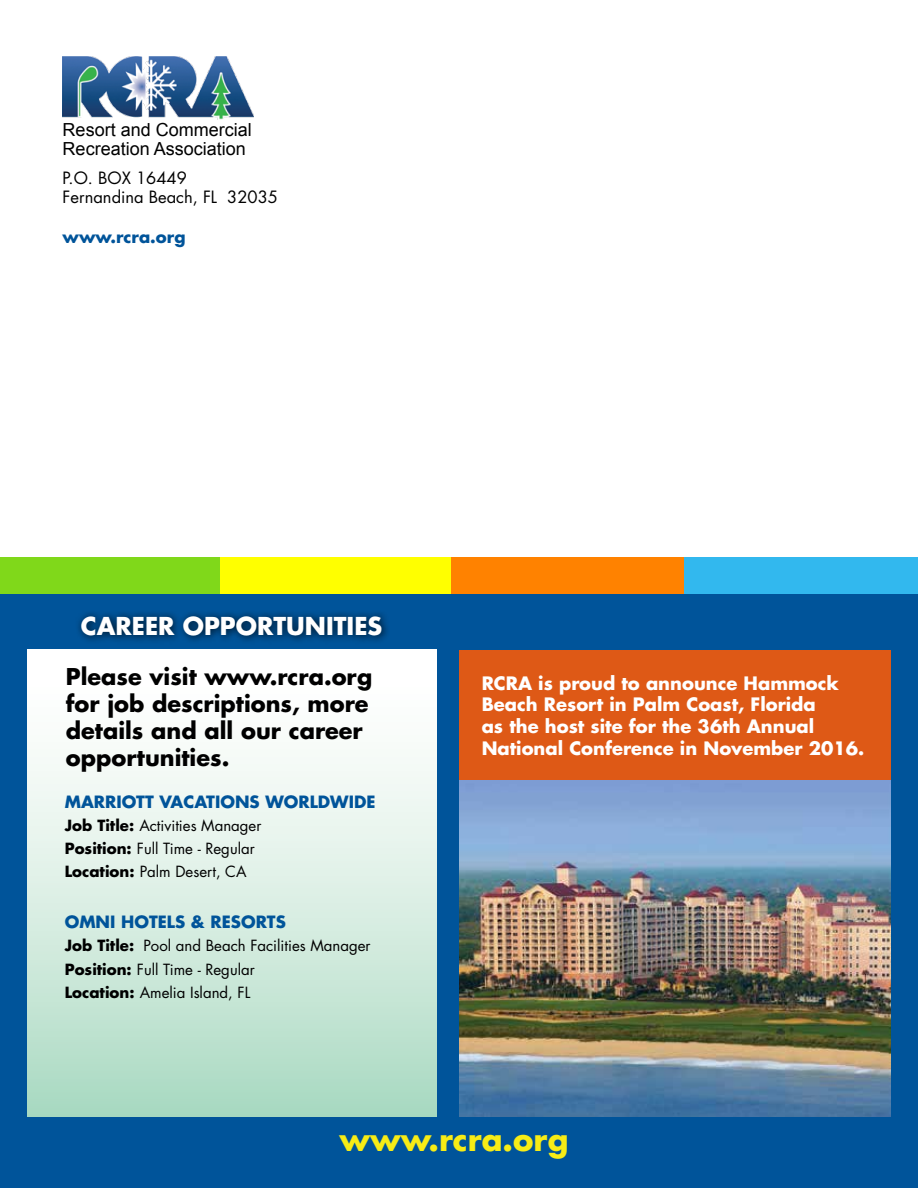
<style>
.page{position:relative;width:918px;height:1188px;background:#fff}
.page>*{position:absolute;margin:0;border:0;box-sizing:border-box;transform-origin:0 0}
.t1{font:700 30.75px "Futura";color:#f7ec16}
.t2{font:700 24px "Futura";color:#fff}
.t3{font:700 22.5px/27px "Futura";color:#000}
.t4{font:700 18px/21.6px "Futura";color:#fff}
.t5{font:18px/18.5px "Arial";color:#000}
.t6{font:700 16.5px "Futura";color:#00549a}
.t7{font:16.5px/19.8px "Futura";color:#000}
.t8{font:15px/23.2px "Futura";color:#000}
.s1{font-weight:700}
</style>
<div class="page">
<div style="left:0;top:557px;width:220px;height:46px;background:#80d81a"></div>
<div style="left:220px;top:557px;width:234px;height:46px;background:#ff0"></div>
<div style="left:451px;top:557px;width:233px;height:46px;background:#ff8200"></div>
<div style="left:684px;top:557px;width:234px;height:46px;background:#32b8ee"></div>
<div style="left:0;top:594px;width:918px;height:594px;background:#00549a"></div>
<div style="left:27px;top:650px;width:409px;height:467px;background:linear-gradient(to bottom,#fff,#aedbc4)"></div>
<img style="left:63px;top:56px;width:190px;height:64px">
<div style="left:74px;top:609px;width:316px;height:36px;background:#000;opacity:.75"></div>
<img style="left:459px;top:780px;width:432px;height:337px">
<div style="left:459px;top:650px;width:432px;height:130px;background:#de5916"></div>
<p class="t5" style="left:63px;top:121px;width:191px">Resort and Commercial<br>Recreation Association</p>
<p class="t7" style="left:63px;top:167px;width:217px">P.O. BOX 16449<br>Fernandina Beach, FL 32035</p>
<p class="t6" style="left:63px;top:225px;width:125px">www.rcra.org</p>
<h2 class="t2" style="left:81px;top:609px;width:303px">CAREER OPPORTUNITIES</h2>
<h3 class="t3" style="left:66px;top:663px;width:308px">Please visit www.rcra.org for job descriptions, more details and all our career opportunities.</h3>
<p class="t6" style="left:65px;top:790px;width:312px">MARRIOTT VACATIONS WORLDWIDE</p>
<p class="t8" style="left:65px;top:813px;width:198px"><span class="s1">Job Title:</span> Activities Manager<br><span class="s1">Position:</span> Full Time - Regular<br><span class="s1">Location:</span> Palm Desert, CA</p>
<p class="t6" style="left:65px;top:911px;width:223px">OMNI HOTELS &amp; RESORTS</p>
<p class="t8" style="left:65px;top:934px;width:307px"><span class="s1">Job Title:</span> Pool and Beach Facilities Manager<br><span class="s1">Position:</span> Full Time - Regular<br><span class="s1">Location:</span> Amelia Island, FL</p>
<p class="t4" style="left:482px;top:672px;width:384px">RCRA is proud to announce Hammock Beach Resort in Palm Coast, Florida<br>as the host site for the 36th Annual National Conference in November 2016.</p>
<h1 class="t1" style="left:340px;top:1119px;width:231px">www.rcra.org</h1>
</div>
